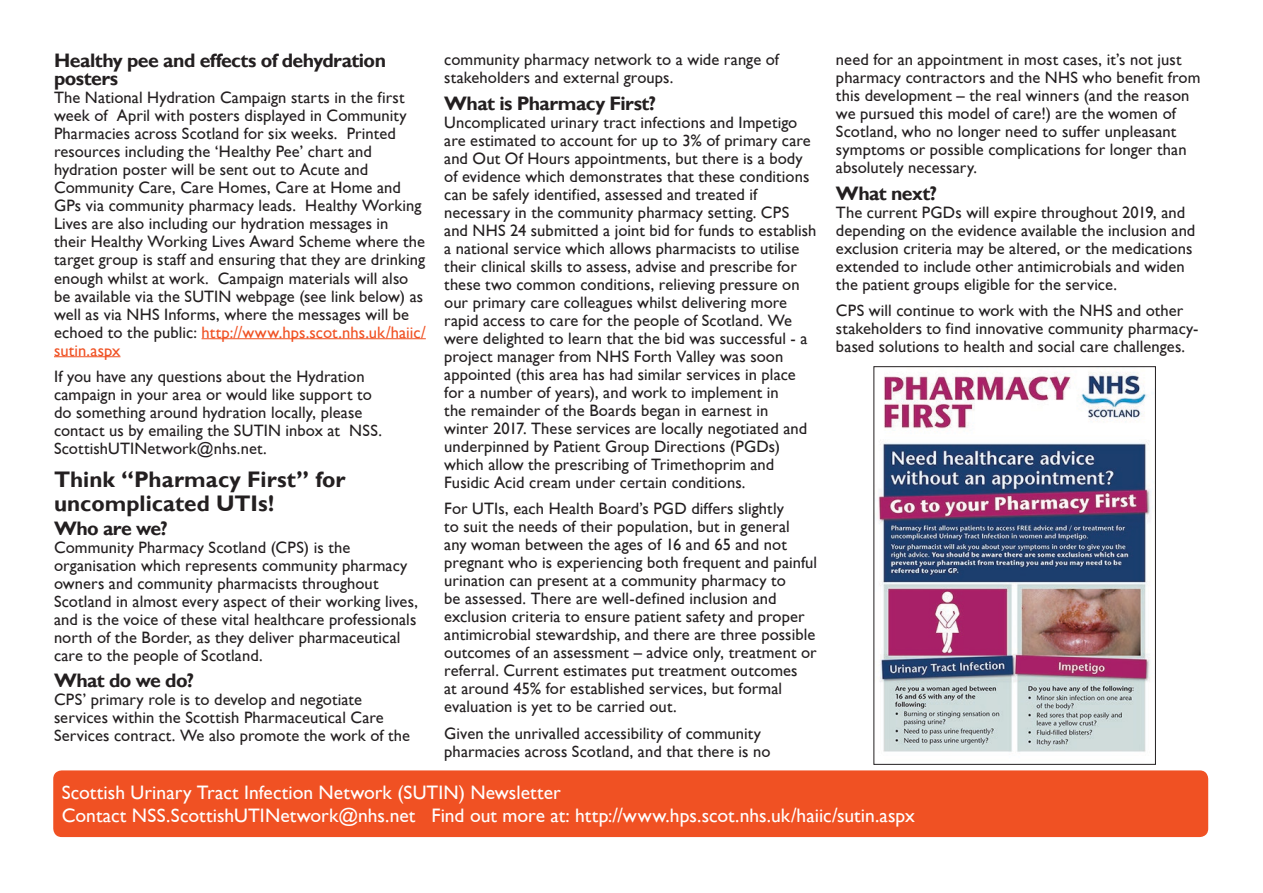
<style>
.page{position:relative;width:1263px;height:893px;background:#fff}
.page>*{position:absolute;margin:0;border:0;box-sizing:border-box;transform-origin:0 0}
.heading{font:700 22.5px/24px "Gill Sans";color:#231f20}
.Body_text{font:19.5px "Gill Sans";color:#fff}
.Subheading{font:700 19.5px/18px "Gill Sans";letter-spacing:-.025em;color:#231f20}
.Body_text-2{font:16.5px/18px "Gill Sans";letter-spacing:.005em;color:#231f20}
.s1{color:#f05123}
</style>
<div class="page">
<div style="left:53px;top:770px;width:1155px;height:67px;background:#f05123;border-radius:9px"></div>
<hr style="left:202px;top:338px;width:224px;height:1px;background:#f05123">
<hr style="left:54px;top:356px;width:66px;height:1px;background:#f05123">
<img style="left:878px;top:372px;width:273px;height:380px">
<div style="left:873px;top:366px;width:283px;height:399px;border:1px solid #231f20"></div>
<p class="Subheading" style="left:54px;top:52px;width:333px">Healthy pee and effects of dehydration posters</p>
<p class="Body_text-2" style="left:54px;top:89px;width:373px">The National Hydration Campaign starts in the first week of April with posters displayed in Community Pharmacies across Scotland for six weeks. Printed resources including the ‘Healthy Pee’ chart and hydration poster will be sent out to Acute and Community Care, Care Homes, Care at Home and GPs via community pharmacy leads. Healthy Working Lives are also including our hydration messages in<br>their Healthy Working Lives Award Scheme where the target group is staff and ensuring that they are drinking enough whilst at work. Campaign materials will also be available via the SUTIN webpage (see link below) as well as via NHS Informs, where the messages will be echoed to the public: <span class="s1">http://www.hps.scot.nhs.uk/haiic/ sutin.aspx</span></p>
<p class="Body_text-2" style="left:54px;top:367px;width:329px">If you have any questions about the Hydration campaign in your area or would like support to do something around hydration locally, please contact us by emailing the SUTIN inbox at NSS.<br>ScottishUTINetwork@nhs.net.</p>
<p class="heading" style="left:54px;top:467px;width:293px">Think “Pharmacy First” for uncomplicated UTIs!</p>
<p class="Subheading" style="left:54px;top:519px;width:115px">Who are we?</p>
<p class="Body_text-2" style="left:54px;top:538px;width:365px">Community Pharmacy Scotland (CPS) is the organisation which represents community pharmacy owners and community pharmacists throughout Scotland in almost every aspect of their working lives, and is the voice of these vital healthcare professionals north of the Border, as they deliver pharmaceutical care to the people of Scotland.</p>
<p class="Subheading" style="left:54px;top:672px;width:142px">What do we do?</p>
<p class="Body_text-2" style="left:54px;top:691px;width:358px">CPS’ primary role is to develop and negotiate services within the Scottish Pharmaceutical Care<br>Services contract. We also promote the work of the</p>
<p class="Body_text-2" style="left:444px;top:51px;width:336px">community pharmacy network to a wide range of stakeholders and external groups.</p>
<p class="Subheading" style="left:444px;top:94px;width:213px">What is Pharmacy First?</p>
<p class="Body_text-2" style="left:444px;top:113px;width:374px">Uncomplicated urinary tract infections and Impetigo are estimated to account for up to 3% of primary care and Out Of Hours appointments, but there is a body of evidence which demonstrates that these conditions can be safely identified, assessed and treated if necessary in the community pharmacy setting. CPS and NHS 24 submitted a joint bid for funds to establish a national service which allows pharmacists to utilise their clinical skills to assess, advise and prescribe for these two common conditions, relieving pressure on our primary care colleagues whilst delivering more rapid access to care for the people of Scotland. We were delighted to learn that the bid was successful - a project manager from NHS Forth Valley was soon appointed (this area has had similar services in place for a number of years), and work to implement in<br>the remainder of the Boards began in earnest in winter 2017. These services are locally negotiated and underpinned by Patient Group Directions (PGDs) which allow the prescribing of Trimethoprim and Fusidic Acid cream under certain conditions.</p>
<p class="Body_text-2" style="left:444px;top:500px;width:374px">For UTIs, each Health Board’s PGD differs slightly<br>to suit the needs of their population, but in general<br>any woman between the ages of 16 and 65 and not pregnant who is experiencing both frequent and painful urination can present at a community pharmacy to<br>be assessed. There are well-defined inclusion and exclusion criteria to ensure patient safety and proper antimicrobial stewardship, and there are three possible outcomes of an assessment – advice only, treatment or referral. Current estimates put treatment outcomes<br>at around 45% for established services, but formal evaluation is yet to be carried out.</p>
<p class="Body_text-2" style="left:444px;top:724px;width:328px">Given the unrivalled accessibility of community pharmacies across Scotland, and that there is no</p>
<p class="Body_text-2" style="left:836px;top:51px;width:366px">need for an appointment in most cases, it’s not just pharmacy contractors and the NHS who benefit from this development – the real winners (and the reason we pursued this model of care!) are the women of Scotland, who no longer need to suffer unpleasant symptoms or possible complications for longer than absolutely necessary.</p>
<p class="Subheading" style="left:836px;top:184px;width:103px">What next?</p>
<p class="Body_text-2" style="left:836px;top:203px;width:361px">The current PGDs will expire throughout 2019, and depending on the evidence available the inclusion and exclusion criteria may be altered, or the medications extended to include other antimicrobials and widen the patient groups eligible for the service.</p>
<p class="Body_text-2" style="left:836px;top:302px;width:364px">CPS will continue to work with the NHS and other stakeholders to find innovative community pharmacy&shy;based solutions to health and social care challenges.</p>
<p class="Body_text" style="left:62px;top:781px;width:501px">Scottish Urinary Tract Infection Network (SUTIN) Newsletter</p>
<p class="Body_text" style="left:62px;top:804px;width:854px">Contact NSS.ScottishUTINetwork@nhs.net Find out more at: http://www.hps.scot.nhs.uk/haiic/sutin.aspx</p>
</div>
